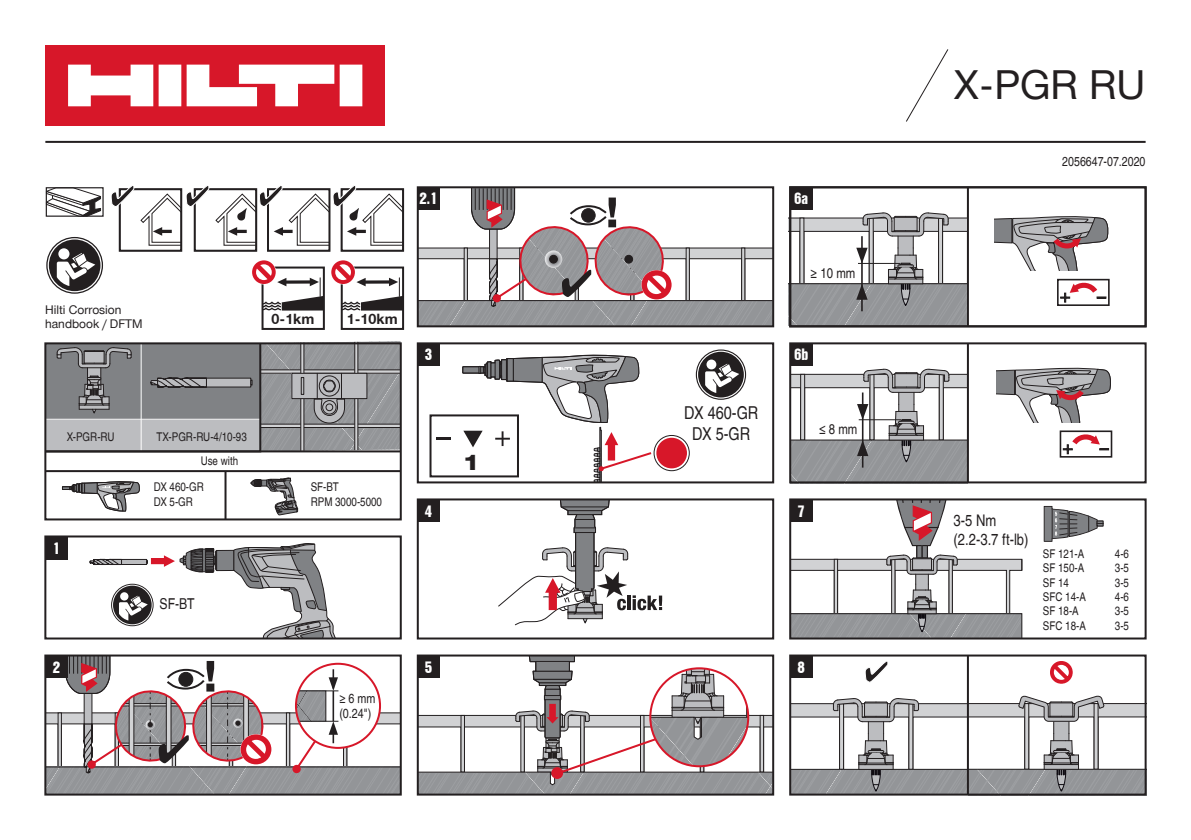
<style>
.page{position:relative;width:1191px;height:840px;background:#fff}
.page>*{position:absolute;margin:0;border:0;box-sizing:border-box;transform-origin:0 0}
.t1{font:40px "Hilti";color:#231f20}
.t2{font:800 expanded 22px "Hilti";color:#231f20}
.t3{font:condensed 17.8px/21.2px "Hilti";color:#231f20;text-align:center}
.t4{font:condensed 16px/19.2px "Hilti";color:#231f20}
.t5{font:700 condensed 16px "Hilti";color:#fff}
.t6{font:condensed 15px "Hilti";color:#231f20}
.t7{font:700 14.2px "Hilti";color:#231f20}
.t8{font:condensed 14px "Hilti";color:#231f20}
.t9{font:condensed 13.2px/15.8px "Hilti";color:#231f20}
.t10{font:condensed 13px "Hilti";color:#231f20}
.t11{font:condensed 12px/14.4px "Hilti";color:#231f20}
.t12{font:12px/14px "Hilti";color:#231f20}
</style>
<div class="page">
<svg style="left:792px;top:368px;width:175px;height:112px"></svg>
<svg style="left:1050px;top:661px;width:23px;height:23px"></svg>
<svg style="left:792px;top:695px;width:351px;height:97px"></svg>
<svg style="left:865px;top:661px;width:23px;height:21px"></svg>
<hr style="left:967px;top:187px;width:2px;height:139px;background:#231f20">
<hr style="left:967px;top:343px;width:2px;height:139px;background:#231f20">
<hr style="left:967px;top:655px;width:2px;height:139px;background:#231f20">
<svg style="left:47px;top:657px;width:352px;height:135px"></svg>
<svg style="left:111px;top:583px;width:43px;height:43px"></svg>
<svg style="left:89px;top:558px;width:33px;height:7px"></svg>
<svg style="left:121px;top:559px;width:25px;height:5px"></svg>
<svg style="left:420px;top:189px;width:351px;height:135px"></svg>
<svg style="left:696px;top:349px;width:50px;height:50px"></svg>
<svg style="left:498px;top:501px;width:164px;height:124px"></svg>
<svg style="left:792px;top:212px;width:174px;height:112px"></svg>
<svg style="left:420px;top:657px;width:351px;height:135px"></svg>
<div style="left:649px;top:667px;width:100px;height:99px;border:2px solid #d71729;border-radius:50%"></div>
<svg style="left:792px;top:501px;width:230px;height:135px"></svg>
<svg style="left:994px;top:216px;width:115px;height:54px"></svg>
<div style="left:1057px;top:279px;width:52px;height:27px;border:2px solid #231f20"></div>
<svg style="left:1060px;top:280px;width:46px;height:22px"></svg>
<svg style="left:997px;top:367px;width:114px;height:55px"></svg>
<div style="left:1059px;top:430px;width:53px;height:27px;border:2px solid #231f20"></div>
<svg style="left:1062px;top:432px;width:46px;height:22px"></svg>
<svg style="left:1043px;top:505px;width:60px;height:36px"></svg>
<svg style="left:250px;top:477px;width:48px;height:39px"></svg>
<div style="left:217px;top:550px;width:17px;height:20px;background:#808285"></div>
<div style="left:216px;top:549px;width:18px;height:21px;border:1px solid #231f20"></div>
<svg style="left:146px;top:548px;width:72px;height:24px"></svg>
<svg style="left:233px;top:543px;width:102px;height:93px"></svg>
<svg style="left:436px;top:437px;width:15px;height:2px"></svg>
<svg style="left:462px;top:354px;width:227px;height:126px"></svg>
<div style="left:429px;top:414px;width:90px;height:63px;border:2px solid #231f20"></div>
<svg style="left:47px;top:341px;width:353px;height:112px;background:#939497"></svg>
<hr style="left:46px;top:450px;width:354px;height:2px;background:#231f20">
<hr style="left:46px;top:470px;width:354px;height:2px;background:#231f20">
<hr style="left:224px;top:471px;width:2px;height:48px;background:#231f20">
<svg style="left:62px;top:481px;width:78px;height:30px"></svg>
<hr style="left:45px;top:141px;width:1100px;height:2px;background:#231f20">
<div style="left:45px;top:45px;width:340px;height:80px;background:#d71729"></div>
<svg style="left:68px;top:65px;width:294px;height:41px"></svg>
<div style="left:44px;top:342px;width:358px;height:178px;border:2px solid #231f20"></div>
<div style="left:44px;top:535px;width:358px;height:104px;border:2px solid #231f20"></div>
<div style="left:44px;top:654px;width:358px;height:141px;border:2px solid #231f20"></div>
<div style="left:417px;top:186px;width:357px;height:141px;border:2px solid #231f20"></div>
<div style="left:417px;top:342px;width:357px;height:141px;border:2px solid #231f20"></div>
<div style="left:417px;top:498px;width:357px;height:141px;border:2px solid #231f20"></div>
<div style="left:417px;top:654px;width:357px;height:141px;border:2px solid #231f20"></div>
<div style="left:789px;top:342px;width:357px;height:141px;border:2px solid #231f20"></div>
<div style="left:789px;top:498px;width:357px;height:141px;border:2px solid #231f20"></div>
<div style="left:789px;top:654px;width:357px;height:141px;border:2px solid #231f20"></div>
<div style="left:45px;top:536px;width:23px;height:23px;background:#231f20"></div>
<div style="left:45px;top:655px;width:23px;height:22px;background:#231f20"></div>
<div style="left:417px;top:343px;width:23px;height:23px;background:#231f20"></div>
<div style="left:417px;top:187px;width:23px;height:22px;background:#231f20"></div>
<div style="left:417px;top:499px;width:23px;height:23px;background:#231f20"></div>
<div style="left:417px;top:655px;width:23px;height:22px;background:#231f20"></div>
<div style="left:790px;top:343px;width:22px;height:23px;background:#231f20"></div>
<div style="left:790px;top:187px;width:22px;height:22px;background:#231f20"></div>
<div style="left:790px;top:499px;width:22px;height:23px;background:#231f20"></div>
<div style="left:790px;top:655px;width:22px;height:22px;background:#231f20"></div>
<svg style="left:906px;top:49px;width:43px;height:73px"></svg>
<svg style="left:46px;top:237px;width:57px;height:56px"></svg>
<svg style="left:48px;top:238px;width:54px;height:54px"></svg>
<div style="left:49px;top:239px;width:51px;height:52px;background:#231f20;border-radius:50%"></div>
<div style="left:58px;top:248px;width:11px;height:11px;background:#fff;border-radius:50%"></div>
<svg style="left:57px;top:253px;width:38px;height:33px"></svg>
<div style="left:789px;top:186px;width:357px;height:141px;border:2px solid #231f20"></div>
<div style="left:261px;top:266px;width:64px;height:64px;border:2px solid #231f20"></div>
<svg style="left:252px;top:260px;width:72px;height:50px"></svg>
<div style="left:341px;top:266px;width:63px;height:64px;border:2px solid #231f20"></div>
<svg style="left:331px;top:260px;width:72px;height:50px"></svg>
<div style="left:119px;top:188px;width:63px;height:63px;border:2px solid #231f20"></div>
<svg style="left:111px;top:186px;width:23px;height:21px"></svg>
<div style="left:194px;top:188px;width:63px;height:63px;border:2px solid #231f20"></div>
<svg style="left:140px;top:186px;width:69px;height:60px"></svg>
<div style="left:267px;top:188px;width:63px;height:63px;border:2px solid #231f20"></div>
<div style="left:340px;top:188px;width:64px;height:63px;border:2px solid #231f20"></div>
<svg style="left:215px;top:186px;width:188px;height:60px"></svg>
<svg style="left:45px;top:187px;width:56px;height:30px"></svg>
<div style="left:46px;top:187px;width:58px;height:30px;border:1px solid #231f20"></div>
<h3 class="t5" style="left:419px;top:189px;width:20px">2.1</h3>
<p class="t12" style="left:45px;top:302px;width:99px">Hilti Corrosion handbook / DFTM</p>
<p class="t7" style="left:272px;top:310px;width:44px">0-1km</p>
<p class="t7" style="left:347px;top:310px;width:52px">1-10km</p>
<h3 class="t5" style="left:425px;top:345px;width:9px">3</h3>
<p class="t11" style="left:67px;top:429px;width:49px">X-PGR-RU</p>
<p class="t11" style="left:156px;top:429px;width:92px">TX-PGR-RU-4/10-93</p>
<h3 class="t5" style="left:53px;top:539px;width:9px">1</h3>
<h3 class="t5" style="left:53px;top:657px;width:9px">2</h3>
<p class="t11" style="left:154px;top:448px;width:86px;line-height:25.8px;text-indent:47px">Use with<br>DX 460-GR</p>
<p class="t11" style="left:154px;top:494px;width:41px">DX 5-GR</p>
<p class="t6" style="left:159px;top:594px;width:37px">SF-BT</p>
<p class="t11" style="left:311px;top:479px;width:73px">SF-BT<br>RPM 3000-5000</p>
<h3 class="t5" style="left:425px;top:501px;width:9px">4</h3>
<p class="t9" style="left:339px;top:689px;width:38px">≥ 6 mm (0.24")</p>
<h3 class="t5" style="left:425px;top:657px;width:9px">5</h3>
<h2 class="t2" style="left:464px;top:449px;width:15px">1</h2>
<h3 class="t3" style="left:684px;top:401px;width:76px">DX 460-GR<br>DX 5-GR</h3>
<h3 class="t5" style="left:794px;top:189px;width:16px">6a</h3>
<p class="t8" style="left:810px;top:265px;width:46px">≥ 10 mm</p>
<h3 class="t5" style="left:794px;top:345px;width:16px">6b</h3>
<p class="t8" style="left:819px;top:421px;width:40px">≤ 8 mm</p>
<h3 class="t5" style="left:797px;top:501px;width:9px">7</h3>
<h3 class="t5" style="left:797px;top:657px;width:9px">8</h3>
<h1 class="t1" style="left:954px;top:62px;width:193px">X-PGR RU</h1>
<p class="t10" style="left:1062px;top:154px;width:85px">2056647-07.2020</p>
<h3 class="t4" style="left:953px;top:510px;width:76px">3-5 Nm (2.2-3.7 ft-lb)</h3>
<p class="t11" style="left:1043px;top:546px;width:43px">SF 121-A</p>
<p class="t11" style="left:1115px;top:546px;width:16px">4-6</p>
<p class="t11" style="left:1043px;top:560px;width:43px">SF 150-A</p>
<p class="t11" style="left:1115px;top:560px;width:16px">3-5</p>
<p class="t11" style="left:1043px;top:575px;width:28px">SF 14</p>
<p class="t11" style="left:1115px;top:575px;width:16px">3-5</p>
<p class="t11" style="left:1043px;top:589px;width:44px">SFC 14-A</p>
<p class="t11" style="left:1115px;top:589px;width:16px">4-6</p>
<p class="t11" style="left:1043px;top:603px;width:37px">SF 18-A</p>
<p class="t11" style="left:1115px;top:603px;width:16px">3-5</p>
<p class="t11" style="left:1043px;top:618px;width:44px">SFC 18-A</p>
<p class="t11" style="left:1115px;top:618px;width:16px">3-5</p>
</div>
